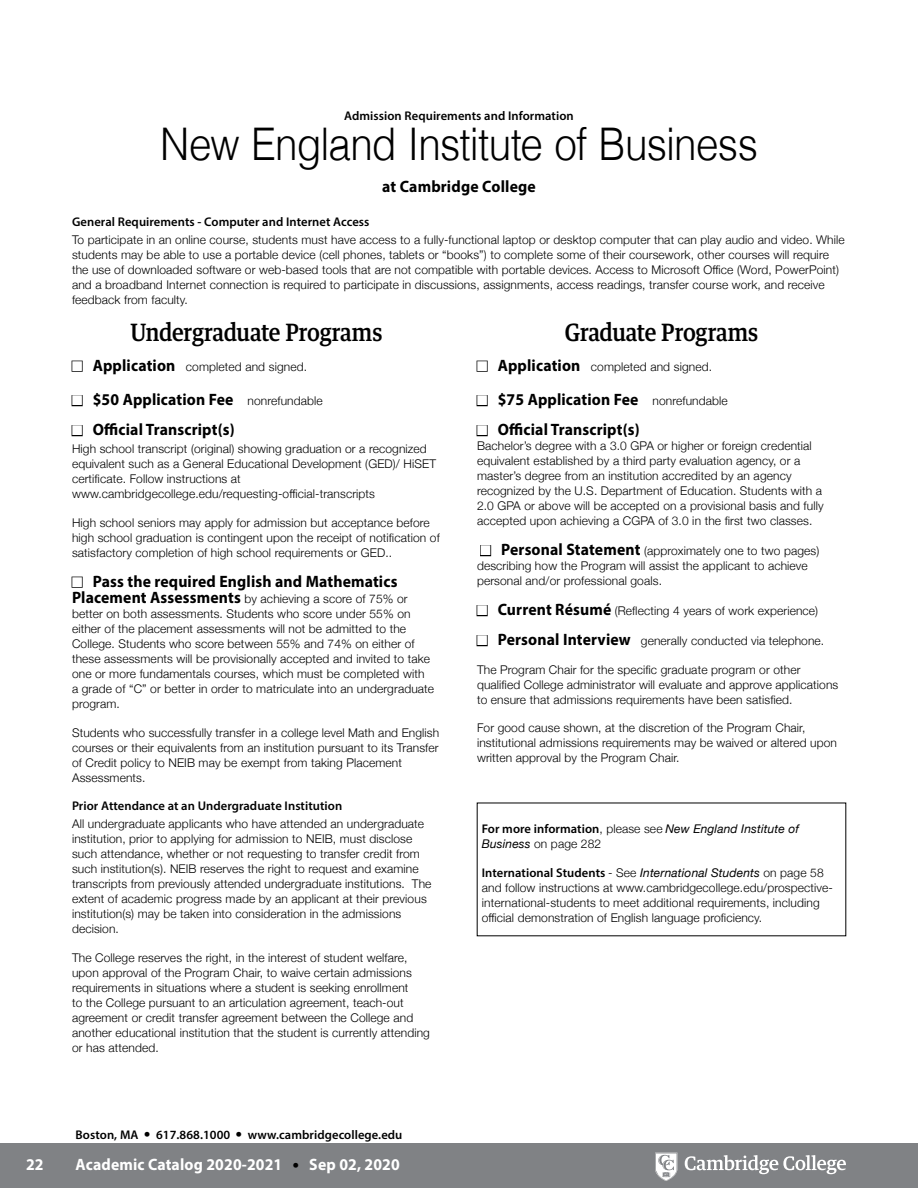
<style>
.page{position:relative;width:918px;height:1188px;background:#fff}
.page>*{position:absolute;margin:0;border:0;box-sizing:border-box;transform-origin:0 0}
.txt_h1-sans_ctr{font:300 45px "Helvetica";letter-spacing:-.02em;color:#000;scale:.9 1}
.cht_h2-egypt{font:500 24px "Guardian Text Egyp";letter-spacing:-.015em;color:#000;scale:.9 1}
.txt-9{font:700 16.5px "Myriad Pro";letter-spacing:.01em;color:#000;scale:.95 1}
.t1{font:700 16.5px "Myriad Pro";letter-spacing:.01em;color:#fff;scale:.95 1}
.txt-2{font:700 16.5px "Myriad Pro";letter-spacing:.01em;color:#000;scale:.95 1}
.txt_h1-sans_ctr-2{font:700 16.5px "Myriad Pro";letter-spacing:.01em;color:#000;scale:.95 1}
.txt-9-2{font:600 12.6px "Myriad Pro";letter-spacing:.005em;color:#000}
.txt-2_b{font:600 12.6px "Myriad Pro";letter-spacing:.005em;color:#000}
.txt-9-3{font:300 12px/15px "Helvetica Neue";letter-spacing:.01em;color:#000}
.txt-9-4{font:italic 12px/15px "Helvetica Neue";letter-spacing:.01em;color:#000}
.txt-2-2{font:300 12px "Helvetica Neue";letter-spacing:.01em;color:#000}
.s1{font-family:"Myriad Pro";font-weight:700;font-size:16.5px}
.s2{font-family:"Helvetica Neue";font-weight:300;font-size:12px}
.s3{font-family:"Helvetica Neue";font-weight:300;font-size:13.5px}
.s4{font-family:"Helvetica Neue";font-weight:300;font-size:13.5px;color:#000}
.s5{font-family:"Myriad Pro";font-weight:600;font-style:normal;font-size:12.6px}
.s6{font-weight:300;font-style:normal}
.s7{font-family:"Helvetica Neue";font-weight:400;font-style:italic;font-size:12px}
</style>
<div class="page">
<div style="left:0;top:1143px;width:918px;height:45px;background:#808285"></div>
<svg style="left:655px;top:1153px;width:191px;height:28px"></svg>
<div style="left:72px;top:395px;width:11px;height:11px;border:2px solid #000"></div>
<div style="left:72px;top:425px;width:11px;height:11px;border:2px solid #000"></div>
<div style="left:477px;top:395px;width:11px;height:11px;border:2px solid #000"></div>
<div style="left:477px;top:425px;width:11px;height:11px;border:2px solid #000"></div>
<div style="left:480px;top:545px;width:11px;height:11px;border:2px solid #000"></div>
<div style="left:477px;top:605px;width:11px;height:11px;border:2px solid #000"></div>
<div style="left:477px;top:635px;width:11px;height:11px;border:2px solid #000"></div>
<svg style="left:72px;top:361px;width:10px;height:10px"></svg>
<svg style="left:72px;top:396px;width:10px;height:9px"></svg>
<svg style="left:72px;top:426px;width:10px;height:9px"></svg>
<svg style="left:72px;top:577px;width:10px;height:10px"></svg>
<svg style="left:477px;top:361px;width:10px;height:10px"></svg>
<svg style="left:477px;top:396px;width:10px;height:9px"></svg>
<svg style="left:477px;top:426px;width:10px;height:9px"></svg>
<svg style="left:481px;top:546px;width:9px;height:9px"></svg>
<svg style="left:477px;top:606px;width:10px;height:9px"></svg>
<svg style="left:477px;top:636px;width:10px;height:9px"></svg>
<p class="txt-9-2" style="left:344px;top:107px;width:231px">Admission Requirements and Information</p>
<p class="txt_h1-sans_ctr" style="left:160px;top:106px;width:666px">New England Institute of Business</p>
<p class="txt_h1-sans_ctr-2" style="left:382px;top:175px;width:163px">at Cambridge College</p>
<p class="txt-2_b" style="left:72px;top:214px;width:299px">General Requirements - Computer and Internet Access</p>
<p class="txt-9-3" style="left:72px;top:232px;width:774px">To participate in an online course, students must have access to a fully-functional laptop or desktop computer that can play audio and video. While students may be able to use a portable device (cell phones, tablets or “books”) to complete some of their coursework, other courses will require the use of downloaded software or web-based tools that are not compatible with portable devices. Access to Microsoft Office (Word, PowerPoint) and a broadband Internet connection is required to participate in discussions, assignments, access readings, transfer course work, and receive feedback from faculty.</p>
<p class="cht_h2-egypt" style="left:131px;top:312px;width:281px">Undergraduate Programs</p>
<p class="txt-2-2" style="left:93px;top:357px;width:216px"><span class="s1">Application</span> completed and signed.</p>
<p class="txt-9" style="left:93px;top:389px;width:244px">$50 Application Fee <span class="s2">nonrefundable</span></p>
<p class="txt-2" style="left:93px;top:419px;width:151px">Official Transcript(s)</p>
<p class="txt-9-3" style="left:72px;top:441px;width:366px">High school transcript (original) showing graduation or a recognized equivalent such as a General Educational Development (GED)/ HiSET certificate. Follow instructions at www.cambridgecollege.edu/requesting-official-transcripts</p>
<p class="txt-9-3" style="left:72px;top:514px;width:369px">High school seniors may apply for admission but acceptance before high school graduation is contingent upon the receipt of notification of satisfactory completion of high school requirements or GED..</p>
<p class="txt-9" style="left:93px;top:571px;width:322px">Pass the required English and Mathematics</p>
<p class="txt-9-3" style="left:72px;top:591px;width:364px"><span class="s1">Placement Assessments</span> by achieving a score of 75% or better on both assessments. Students who score under 55% on either of the placement assessments will not be admitted to the College. Students who score between 55% and 74% on either of these assessments will be provisionally accepted and invited to take one or more fundamentals courses, which must be completed with<br>a grade of “C” or better in order to matriculate into an undergraduate program.</p>
<p class="txt-9-3" style="left:72px;top:724px;width:369px">Students who successfully transfer in a college level Math and English courses or their equivalents from an institution pursuant to its Transfer of Credit policy to NEIB may be exempt from taking Placement Assessments.</p>
<p class="txt-2_b" style="left:72px;top:798px;width:272px">Prior Attendance at an Undergraduate Institution</p>
<p class="txt-9-3" style="left:72px;top:816px;width:361px">All undergraduate applicants who have attended an undergraduate institution, prior to applying for admission to NEIB, must disclose such attendance, whether or not requesting to transfer credit from such institution(s). NEIB reserves the right to request and examine transcripts from previously attended undergraduate institutions. The extent of academic progress made by an applicant at their previous institution(s) may be taken into consideration in the admissions decision.</p>
<p class="txt-9-3" style="left:72px;top:949px;width:359px">The College reserves the right, in the interest of student welfare, upon approval of the Program Chair, to waive certain admissions requirements in situations where a student is seeking enrollment<br>to the College pursuant to an articulation agreement, teach-out agreement or credit transfer agreement between the College and another educational institution that the student is currently attending or has attended.</p>
<p class="txt-9-2" style="left:76px;top:1127px;width:328px">Boston, MA <span class="s3">•</span> 617.868.1000 <span class="s3">•</span> www.cambridgecollege.edu</p>
<h3 class="t1" style="left:26px;top:1154px;width:20px">22</h3>
<h3 class="t1" style="left:76px;top:1154px;width:343px">Academic Catalog 2020-2021 <span class="s4">•</span> Sep 02, 2020</h3>
<p class="cht_h2-egypt" style="left:565px;top:312px;width:216px">Graduate Programs</p>
<p class="txt-2-2" style="left:498px;top:357px;width:216px"><span class="s1">Application</span> completed and signed.</p>
<p class="txt-9" style="left:498px;top:389px;width:244px">$75 Application Fee <span class="s2">nonrefundable</span></p>
<p class="txt-9" style="left:498px;top:419px;width:151px">Official Transcript(s)</p>
<p class="txt-9-3" style="left:477px;top:438px;width:348px">Bachelor’s degree with a 3.0 GPA or higher or foreign credential equivalent established by a third party evaluation agency, or a master’s degree from an institution accredited by an agency recognized by the U.S. Department of Education. Students with a 2.0 GPA or above will be accepted on a provisional basis and fully accepted upon achieving a CGPA of 3.0 in the first two classes.</p>
<p class="txt-9-3" style="left:477px;top:543px;width:344px;text-indent:24px"><span class="s1">Personal Statement</span> (approximately one to two pages) describing how the Program will assist the applicant to achieve personal and/or professional goals.</p>
<p class="txt-9-3" style="left:498px;top:603px;width:322px"><span class="s1">Current Résumé</span> (Reflecting 4 years of work experience)</p>
<p class="txt-9-3" style="left:498px;top:633px;width:328px"><span class="s1">Personal Interview</span> generally conducted via telephone.</p>
<p class="txt-9-3" style="left:477px;top:661px;width:363px">The Program Chair for the specific graduate program or other qualified College administrator will evaluate and approve applications to ensure that admissions requirements have been satisfied.</p>
<p class="txt-9-3" style="left:477px;top:720px;width:361px">For good cause shown, at the discretion of the Program Chair, institutional admissions requirements may be waived or altered upon written approval by the Program Chair.</p>
<p class="txt-9-4" style="left:482px;top:822px;width:319px"><span class="s5">For more information</span><span class="s6">, please see</span> New England Institute of<br>Business <span class="s6">on page 282</span></p>
<p class="txt-9-2" style="left:482px;top:864px;width:343px">International Students <span class="s2">- See</span> <span class="s7">International Students</span> <span class="s2">on page 58</span></p>
<p class="txt-9-3" style="left:482px;top:879px;width:353px">and follow instructions at www.cambridgecollege.edu/prospective&shy;international-students to meet additional requirements, including official demonstration of English language proficiency.</p>
</div>
